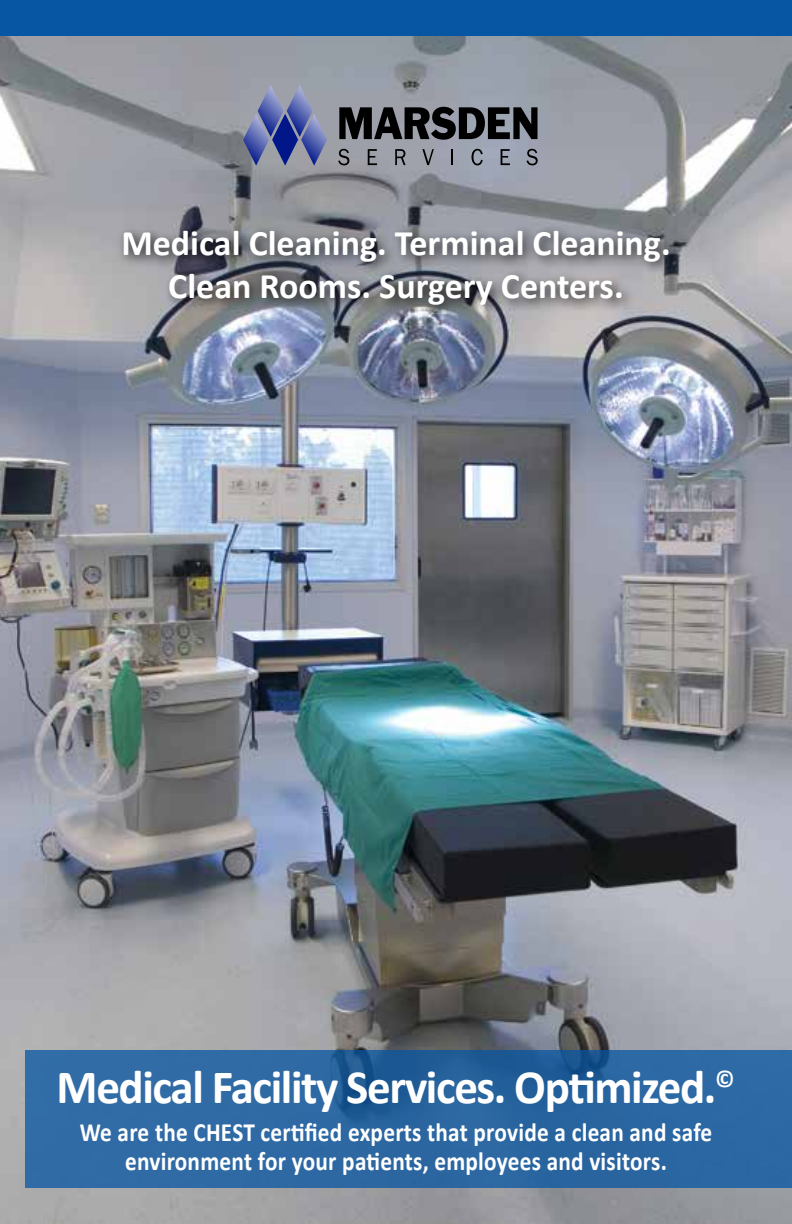
<style>
.page{position:relative;width:792px;height:1224px;background:#fff}
.page>*{position:absolute;margin:0;border:0;box-sizing:border-box;transform-origin:0 0}
.t1{font:700 48px "Calibri";letter-spacing:-.03em;color:#fff}
.t2{font:700 36px/43.2px "Calibri";color:#fff;text-align:center}
.t3{font:700 26.4px/28.8px "Calibri";letter-spacing:.01em;color:#fff;text-align:center;scale:.88 1}
</style>
<div class="page">
<img style="left:0;top:36px;width:792px;height:1188px">
<svg style="left:26px;top:1050px;width:766px;height:138px;fill:#2d68a3"></svg>
<div style="left:0;top:0;width:792px;height:36px;background:#0756a3"></div>
<div style="left:116px;top:224px;width:567px;height:95px;background:#000;opacity:.75"></div>
<svg style="left:339px;top:107px;width:199px;height:33px"></svg>
<svg style="left:338px;top:149px;width:11px;height:16px"></svg>
<svg style="left:368px;top:149px;width:9px;height:16px"></svg>
<svg style="left:395px;top:149px;width:11px;height:16px"></svg>
<svg style="left:422px;top:149px;width:12px;height:16px"></svg>
<svg style="left:451px;top:149px;width:2px;height:16px"></svg>
<svg style="left:472px;top:149px;width:11px;height:16px"></svg>
<svg style="left:501px;top:149px;width:9px;height:16px"></svg>
<svg style="left:527px;top:149px;width:11px;height:16px"></svg>
<svg style="left:243px;top:85px;width:84px;height:81px"></svg>
<h2 class="t2" style="left:121px;top:220px;width:551px">Medical Cleaning. Terminal Cleaning.<br>Clean Rooms. Surgery Centers.</h2>
<h1 class="t1" style="left:57px;top:1053px;width:680px">Medical Facility Services. Optimized.<sup>©</sup></h1>
<p class="t3" style="left:80px;top:1117px;width:720px">We are the CHEST certified experts that provide a clean and safe environment for your patients, employees and visitors.</p>
</div>
